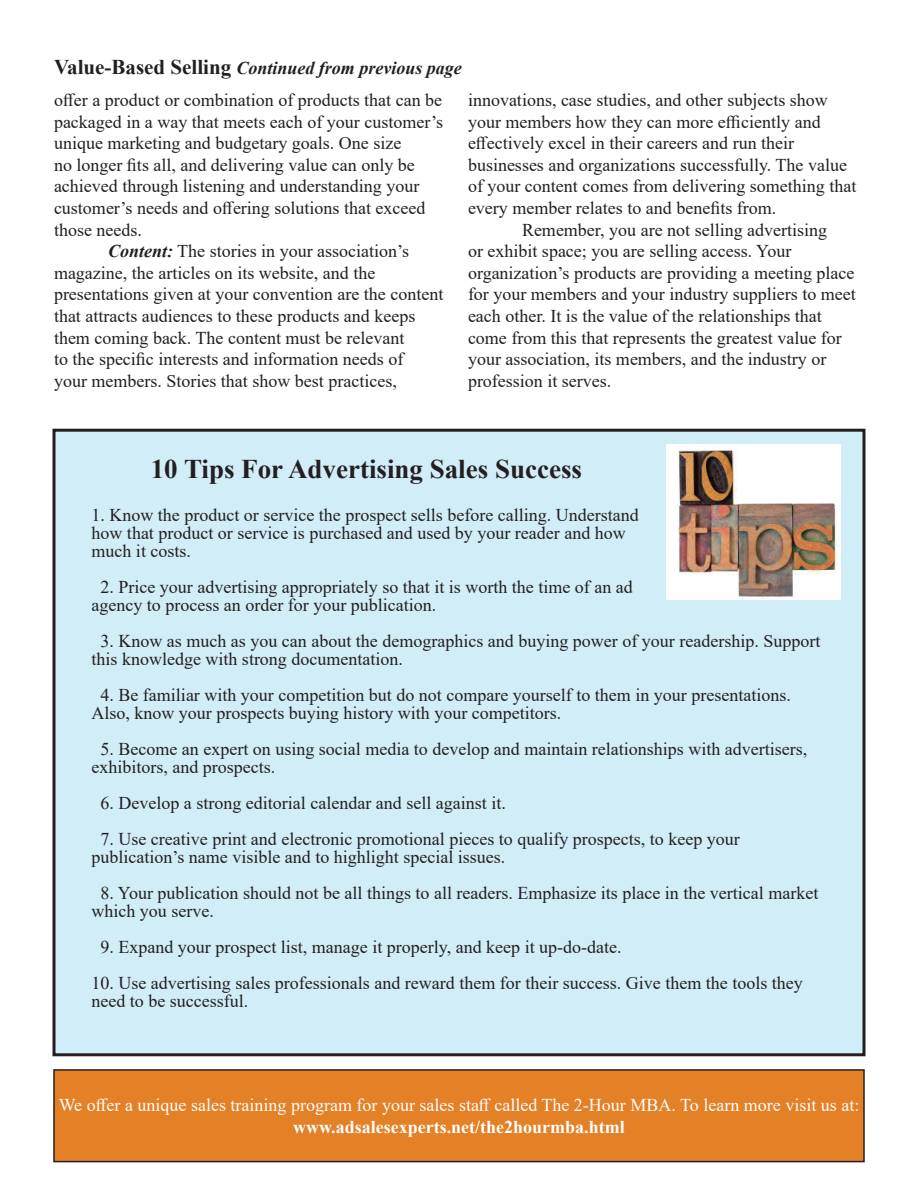
<style>
.page{position:relative;width:918px;height:1188px;background:#fff}
.page>*{position:absolute;margin:0;border:0;box-sizing:border-box;transform-origin:0 0}
.t1{font:700 27px "Times New Roman";color:#231f20}
.t2{font:18px/18px "Times New Roman";color:#231f20}
.t3{font:18px "Times New Roman";color:#fff}
.t4{font:italic 700 18px "Times New Roman";color:#231f20}
.t5{font:700 18px "Times New Roman";color:#fff}
.s1{font-style:normal;font-size:21px}
.s2{font-weight:700;font-style:italic}
</style>
<div class="page">
<div style="left:54px;top:1070px;width:810px;height:92px;background:#e48025"></div>
<div style="left:53px;top:1069px;width:812px;height:93px;border:2px solid #231f20"></div>
<div style="left:54px;top:430px;width:810px;height:625px;background:#d1edf7"></div>
<div style="left:52px;top:429px;width:814px;height:627px;border:3px solid #231f20"></div>
<img style="left:666px;top:445px;width:175px;height:154px">
<p class="t4" style="left:54px;top:55px;width:409px"><span class="s1">Value-Based Selling</span> Continued from previous page</p>
<p class="t2" style="left:54px;top:90px;width:390px">offer a product or combination of products that can be</p>
<p class="t2" style="left:54px;top:112px;width:391px">packaged in a way that meets each of your customer’s</p>
<p class="t2" style="left:54px;top:134px;width:349px">unique marketing and budgetary goals. One size</p>
<p class="t2" style="left:54px;top:155px;width:362px">no longer fits all, and delivering value can only be</p>
<p class="t2" style="left:54px;top:177px;width:367px">achieved through listening and understanding your</p>
<p class="t2" style="left:54px;top:198px;width:373px">customer’s needs and offering solutions that exceed</p>
<p class="t2" style="left:54px;top:220px;width:89px">those needs.</p>
<p class="t2" style="left:108px;top:242px;width:303px"><span class="s2">Content:</span> The stories in your association’s</p>
<p class="t2" style="left:54px;top:263px;width:323px">magazine, the articles on its website, and the</p>
<p class="t2" style="left:54px;top:285px;width:391px">presentations given at your convention are the content</p>
<p class="t2" style="left:54px;top:306px;width:363px">that attracts audiences to these products and keeps</p>
<p class="t2" style="left:54px;top:328px;width:352px">them coming back. The content must be relevant</p>
<p class="t2" style="left:54px;top:350px;width:351px">to the specific interests and information needs of</p>
<p class="t2" style="left:54px;top:371px;width:344px">your members. Stories that show best practices,</p>
<p class="t2" style="left:468px;top:90px;width:361px">innovations, case studies, and other subjects show</p>
<p class="t2" style="left:468px;top:112px;width:354px">your members how they can more efficiently and</p>
<p class="t2" style="left:468px;top:134px;width:328px">effectively excel in their careers and run their</p>
<p class="t2" style="left:468px;top:155px;width:381px">businesses and organizations successfully. The value</p>
<p class="t2" style="left:468px;top:177px;width:390px">of your content comes from delivering something that</p>
<p class="t2" style="left:468px;top:198px;width:310px">every member relates to and benefits from.</p>
<p class="t2" style="left:522px;top:220px;width:307px">Remember, you are not selling advertising</p>
<p class="t2" style="left:468px;top:242px;width:325px">or exhibit space; you are selling access. Your</p>
<p class="t2" style="left:468px;top:263px;width:388px">organization’s products are providing a meeting place</p>
<p class="t2" style="left:468px;top:285px;width:389px">for your members and your industry suppliers to meet</p>
<p class="t2" style="left:468px;top:306px;width:355px">each other. It is the value of the relationships that</p>
<p class="t2" style="left:468px;top:328px;width:375px">come from this that represents the greatest value for</p>
<p class="t2" style="left:468px;top:350px;width:360px">your association, its members, and the industry or</p>
<p class="t2" style="left:468px;top:371px;width:145px">profession it serves.</p>
<h1 class="t1" style="left:151px;top:450px;width:433px">10 Tips For Advertising Sales Success</h1>
<p class="t2" style="left:92px;top:506px;width:549px">1. Know the product or service the prospect sells before calling. Understand how that product or service is purchased and used by your reader and how much it costs.</p>
<p class="t2" style="left:92px;top:578px;width:543px;text-indent:9px">2. Price your advertising appropriately so that it is worth the time of an ad agency to process an order for your publication.</p>
<p class="t2" style="left:92px;top:632px;width:730px;text-indent:9px">3. Know as much as you can about the demographics and buying power of your readership. Support this knowledge with strong documentation.</p>
<p class="t2" style="left:92px;top:686px;width:701px;text-indent:9px">4. Be familiar with your competition but do not compare yourself to them in your presentations.<br>Also, know your prospects buying history with your competitors.</p>
<p class="t2" style="left:92px;top:740px;width:717px;text-indent:9px">5. Become an expert on using social media to develop and maintain relationships with advertisers, exhibitors, and prospects.</p>
<p class="t2" style="left:100px;top:794px;width:407px">6. Develop a strong editorial calendar and sell against it.</p>
<p class="t2" style="left:92px;top:830px;width:650px;text-indent:9px">7. Use creative print and electronic promotional pieces to qualify prospects, to keep your publication’s name visible and to highlight special issues.</p>
<p class="t2" style="left:92px;top:884px;width:728px;text-indent:9px">8. Your publication should not be all things to all readers. Emphasize its place in the vertical market which you serve.</p>
<p class="t2" style="left:100px;top:938px;width:523px">9. Expand your prospect list, manage it properly, and keep it up-do-date.</p>
<p class="t2" style="left:92px;top:974px;width:713px">10. Use advertising sales professionals and reward them for their success. Give them the tools they need to be successful.</p>
<p class="t3" style="left:59px;top:1092px;width:802px">We offer a unique sales training program for your sales staff called The 2-Hour MBA. To learn more visit us at:</p>
<p class="t5" style="left:293px;top:1114px;width:333px">www.adsalesexperts.net/the2hourmba.html</p>
</div>
